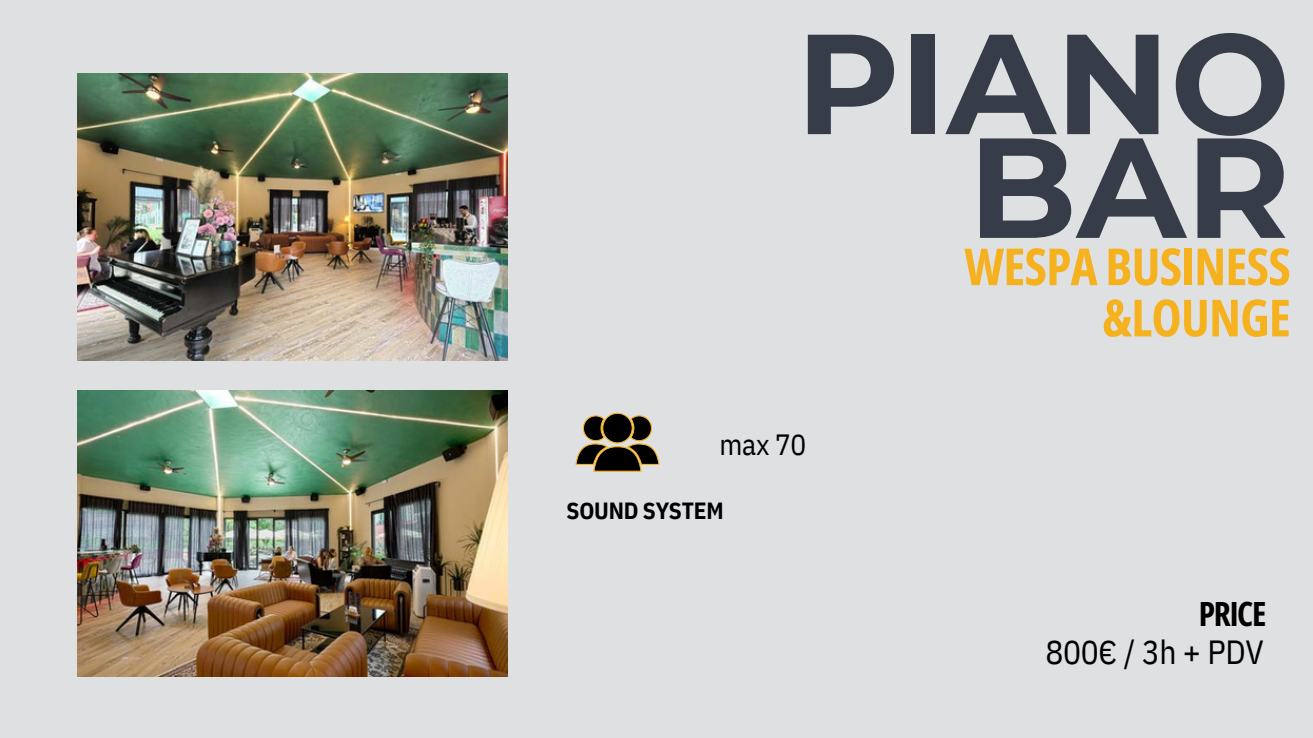
<style>
.page{position:relative;width:1313px;height:738px;background:#fff}
.page>*{position:absolute;margin:0;border:0;box-sizing:border-box;transform-origin:0 0}
.t1{font:700 141.92px "Montserrat";color:#363d48}
.t2{font:700 51.1px "Open Sans Condensed";letter-spacing:-.01em;color:#f6b11f}
.t3{font:33.43px "IBM Plex Sans Cond";letter-spacing:-.01em;color:#000}
.t4{font:700 33.43px "Open Sans Condensed";letter-spacing:-.04em;color:#000}
.t5{font:29.22px "IBM Plex Sans Cond";color:#000}
.t6{font:700 23.45px "IBM Plex Sans Cond";letter-spacing:-.01em;color:#000}
</style>
<div class="page">
<div style="left:0;top:0;width:1312px;height:738px;background:#dfe0e1"></div>
<svg style="left:575px;top:413px;width:84px;height:59px"></svg>
<img style="left:77px;top:74px;width:431px;height:286px">
<img style="left:77px;top:390px;width:431px;height:286px">
<h1 class="t1" style="left:796px;top:-3px;width:495px">PIANO</h1>
<h1 class="t1" style="left:968px;top:100px;width:323px">BAR</h1>
<h1 class="t2" style="left:964px;top:230px;width:328px">WESPA BUSINESS</h1>
<h2 class="t5" style="left:719px;top:425px;width:88px">max 70</h2>
<h3 class="t6" style="left:566px;top:495px;width:158px">SOUND SYSTEM</h3>
<h1 class="t2" style="left:1102px;top:282px;width:190px">&amp;LOUNGE</h1>
<h4 class="t4" style="left:1198px;top:590px;width:69px">PRICE</h4>
<p class="t3" style="left:1045px;top:629px;width:220px">800€ / 3h + PDV</p>
</div>
